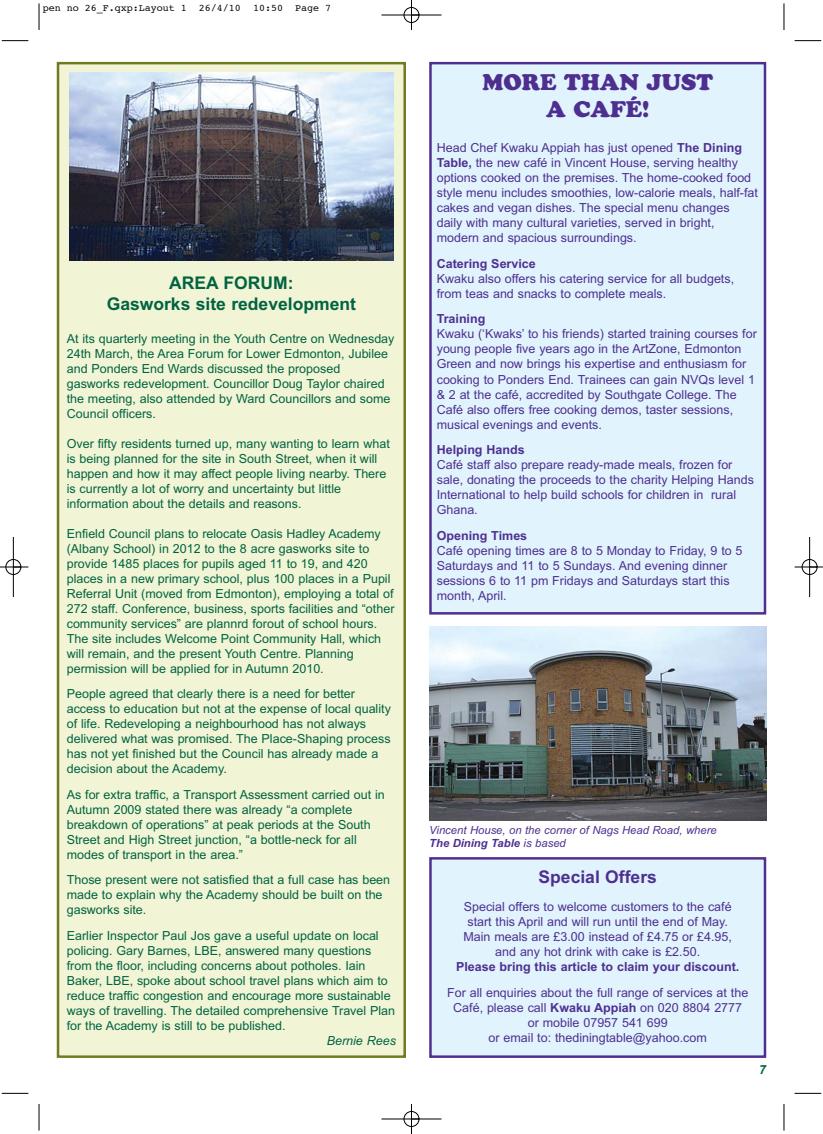
<style>
.page{position:relative;width:823px;height:1134px;background:#fff}
.page>*{position:absolute;margin:0;border:0;box-sizing:border-box;transform-origin:0 0}
.t1{font:22.5px/27px "Cooper Black Std";color:#4e2f90;text-align:center}
.t2{font:700 17.5px/21px "Arial";color:#006341;text-align:center}
.t3{font:700 17.5px "Arial";color:#4e2f90}
.t4{font:12.5px/15px "Arial";color:#006341}
.t5{font:12.5px/15px "Arial";color:#4e2f90}
.t6{font:700 12.5px "Arial";color:#4e2f90}
.t7{font:italic 12.5px "Arial";color:#006341}
.t8{font:italic 700 12.5px "Arial";color:#006341}
.t9{font:italic 11.25px/13.5px "Arial";color:#4e2f90}
.t10{font:10px "Courier";color:#000}
.s1{font-weight:700}
</style>
<div class="page">
<div style="left:431px;top:859px;width:332px;height:196px;background:#e1f4fd"></div>
<div style="left:429px;top:857px;width:336px;height:201px;border:2px solid #4e2f90"></div>
<img style="left:429px;top:626px;width:336px;height:195px">
<div style="left:59px;top:64px;width:344px;height:991px;background:#f2f5d5"></div>
<div style="left:57px;top:62px;width:348px;height:996px;border:2px solid #717a1e"></div>
<img style="left:70px;top:73px;width:323px;height:187px">
<div style="left:431px;top:64px;width:332px;height:548px;background:#e1f4fd"></div>
<div style="left:429px;top:62px;width:336px;height:552px;border:2px solid #4e2f90"></div>
<svg style="left:39px;top:3px;width:1px;height:27px"></svg>
<svg style="left:2px;top:40px;width:26px;height:1px"></svg>
<svg style="left:783px;top:3px;width:1px;height:27px"></svg>
<svg style="left:794px;top:40px;width:26px;height:1px"></svg>
<svg style="left:39px;top:1104px;width:1px;height:26px"></svg>
<svg style="left:2px;top:1093px;width:26px;height:1px"></svg>
<svg style="left:783px;top:1104px;width:1px;height:26px"></svg>
<svg style="left:794px;top:1093px;width:26px;height:1px"></svg>
<div style="left:6px;top:559px;width:15px;height:16px;border:1px solid #fff;border-radius:50%"></div>
<div style="left:801px;top:559px;width:16px;height:16px;border:1px solid #fff;border-radius:50%"></div>
<hr style="left:381px;top:15px;width:60px;height:1px;background:#000">
<hr style="left:381px;top:1118px;width:60px;height:1px;background:#000">
<hr style="left:13px;top:537px;width:1px;height:60px;background:#000">
<hr style="left:808px;top:537px;width:1px;height:60px;background:#000">
<hr style="left:411px;top:0;width:1px;height:30px;background:#000">
<hr style="left:411px;top:1104px;width:1px;height:30px;background:#000">
<svg style="left:0;top:566px;width:28px;height:2px"></svg>
<svg style="left:794px;top:566px;width:28px;height:2px"></svg>
<div style="left:403px;top:7px;width:16px;height:16px;border:1px solid #000;border-radius:50%"></div>
<div style="left:403px;top:1111px;width:16px;height:15px;border:1px solid #000;border-radius:50%"></div>
<div style="left:6px;top:559px;width:15px;height:15px;border:1px solid #000;border-radius:50%"></div>
<div style="left:801px;top:559px;width:15px;height:15px;border:1px solid #000;border-radius:50%"></div>
<p class="t10" style="left:43px;top:4px;width:290px">pen no 26_F.qxp:Layout 1 26/4/10 10:50 Page 7</p>
<h2 class="t2" style="left:107px;top:274px;width:250px">AREA FORUM:<br>Gasworks site redevelopment</h2>
<p class="t4" style="left:67px;top:332px;width:329px">At its quarterly meeting in the Youth Centre on Wednesday 24th March, the Area Forum for Lower Edmonton, Jubilee and Ponders End Wards discussed the proposed gasworks redevelopment. Councillor Doug Taylor chaired the meeting, also attended by Ward Councillors and some Council officers.</p>
<p class="t4" style="left:67px;top:437px;width:324px">Over fifty residents turned up, many wanting to learn what is being planned for the site in South Street, when it will happen and how it may affect people living nearby. There is currently a lot of worry and uncertainty but little information about the details and reasons.</p>
<p class="t4" style="left:67px;top:527px;width:329px">Enfield Council plans to relocate Oasis Hadley Academy (Albany School) in 2012 to the 8 acre gasworks site to provide 1485 places for pupils aged 11 to 19, and 420 places in a new primary school, plus 100 places in a Pupil Referral Unit (moved from Edmonton), employing a total of 272 staff. Conference, business, sports facilities and “other community services” are plannrd forout of school hours.<br>The site includes Welcome Point Community Hall, which will remain, and the present Youth Centre. Planning permission will be applied for in Autumn 2010.</p>
<p class="t4" style="left:67px;top:688px;width:325px">People agreed that clearly there is a need for better access to education but not at the expense of local quality of life. Redeveloping a neighbourhood has not always delivered what was promised. The Place-Shaping process has not yet finished but the Council has already made a decision about the Academy.</p>
<p class="t4" style="left:67px;top:788px;width:319px">As for extra traffic, a Transport Assessment carried out in Autumn 2009 stated there was already “a complete breakdown of operations” at peak periods at the South Street and High Street junction, “a bottle-neck for all modes of transport in the area.”</p>
<p class="t4" style="left:67px;top:874px;width:325px">Those present were not satisfied that a full case has been made to explain why the Academy should be built on the gasworks site.</p>
<p class="t4" style="left:67px;top:929px;width:330px">Earlier Inspector Paul Jos gave a useful update on local policing. Gary Barnes, LBE, answered many questions from the floor, including concerns about potholes. Iain Baker, LBE, spoke about school travel plans which aim to reduce traffic congestion and encourage more sustainable ways of travelling. The detailed comprehensive Travel Plan for the Academy is still to be published.</p>
<p class="t7" style="left:326px;top:1036px;width:71px">Bernie Rees</p>
<h1 class="t1" style="left:482px;top:69px;width:232px">MORE THAN JUST<br>A CAFÉ!</h1>
<p class="t5" style="left:436px;top:142px;width:322px">Head Chef Kwaku Appiah has just opened <span class="s1">The Dining Table,</span> the new café in Vincent House, serving healthy options cooked on the premises. The home-cooked food style menu includes smoothies, low-calorie meals, half-fat cakes and vegan dishes. The special menu changes daily with many cultural varieties, served in bright, modern and spacious surroundings.</p>
<p class="t6" style="left:436px;top:259px;width:100px">Catering Service</p>
<p class="t5" style="left:436px;top:272px;width:299px">Kwaku also offers his catering service for all budgets, from teas and snacks to complete meals.</p>
<p class="t6" style="left:436px;top:314px;width:50px">Training</p>
<p class="t5" style="left:436px;top:328px;width:321px">Kwaku (‘Kwaks’ to his friends) started training courses for young people five years ago in the ArtZone, Edmonton Green and now brings his expertise and enthusiasm for cooking to Ponders End. Trainees can gain NVQs level 1 &amp; 2 at the café, accredited by Southgate College. The Café also offers free cooking demos, taster sessions, musical evenings and events.</p>
<p class="t6" style="left:436px;top:445px;width:89px">Helping Hands</p>
<p class="t5" style="left:436px;top:458px;width:318px">Café staff also prepare ready-made meals, frozen for sale, donating the proceeds to the charity Helping Hands International to help build schools for children in rural Ghana.</p>
<p class="t6" style="left:436px;top:530px;width:92px">Opening Times</p>
<p class="t5" style="left:436px;top:544px;width:307px">Café opening times are 8 to 5 Monday to Friday, 9 to 5<br>Saturdays and 11 to 5 Sundays. And evening dinner sessions 6 to 11 pm Fridays and Saturdays start this month, April.</p>
<p class="t9" style="left:429px;top:824px;width:289px">Vincent House, on the corner of Nags Head Road, where<br><span class="s1">The Dining Table</span> is based</p>
<h2 class="t3" style="left:538px;top:871px;width:120px">Special Offers</h2>
<p class="t5" style="left:463px;top:900px;width:270px;text-align:center">Special offers to welcome customers to the café start this April and will run until the end of May.<br>Main meals are £3.00 instead of £4.75 or £4.95, and any hot drink with cake is £2.50.</p>
<p class="t6" style="left:456px;top:962px;width:285px">Please bring this article to claim your discount.</p>
<p class="t5" style="left:447px;top:986px;width:302px;text-align:center">For all enquiries about the full range of services at the Café, please call <span class="s1">Kwaku Appiah</span> on 020 8804 2777 or mobile 07957 541 699<br>or email to: thediningtable@yahoo.com</p>
<p class="t8" style="left:758px;top:1065px;width:8px">7</p>
</div>
